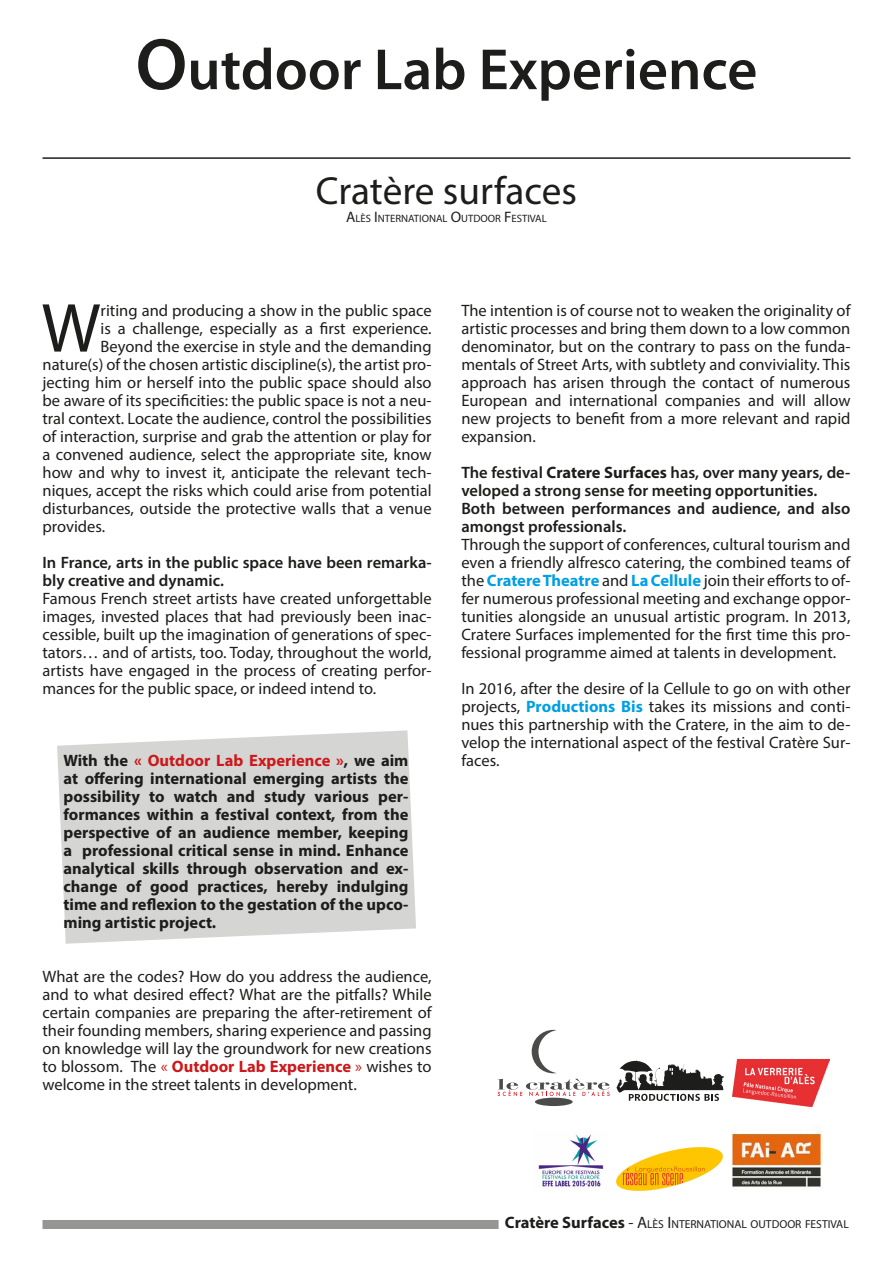
<style>
.page{position:relative;width:893px;height:1263px;background:#fff}
.page>*{position:absolute;margin:0;border:0;box-sizing:border-box;transform-origin:0 0}
.compositeur{font:69.9px "Myriad Pro";color:#1d1d1b}
.titre{font:600 58.5px "Myriad Pro";color:#1d1d1b}
.sous_titre{font:39.3px "Myriad Pro";color:#1d1d1b}
.compositeur-2{font:16.5px/18px "Myriad Pro";color:#1d1d1b;text-align:justify}
.compositeur-3{font:700 16.5px/18px "Myriad Pro";color:#1d1d1b;text-align:justify}
.compositeur-4{font:600 16.5px/18px "Myriad Pro";color:#1d1d1b}
.t1{font:11.55px "Myriad Pro";color:#1d1d1b}
.sous_titre-2{font:10.65px "Myriad Pro";color:#1d1d1b}
.s1{font-size:73.5px}
.s2{font-size:15.15px}
.s3{color:#cd171a}
.s4{font-weight:700;color:#cd171a}
.s5{font-weight:700}
.s6{font-weight:700;color:#009fe3}
.s7{font-weight:700;font-size:16.5px}
.s8{font-size:16.5px}
</style>
<div class="page">
<svg style="left:57px;top:730px;width:359px;height:214px;background:#d8d8d8"></svg>
<div style="left:43px;top:1220px;width:456px;height:9px;background:#959594"></div>
<hr style="left:43px;top:157px;width:807px;height:2px;background:#1d1d1b">
<svg style="left:617px;top:1060px;width:107px;height:41px"></svg>
<svg style="left:532px;top:1030px;width:25px;height:43px"></svg>
<div style="left:535px;top:1098px;width:38px;height:8px;background:#4b4b4a;border-radius:50%"></div>
<svg style="left:497px;top:1079px;width:113px;height:17px"></svg>
<img style="left:617px;top:1147px;width:105px;height:43px">
<img style="left:731px;top:1127px;width:91px;height:61px">
<img style="left:538px;top:1134px;width:66px;height:53px">
<img style="left:733px;top:1060px;width:96px;height:46px">
<p class="titre" style="left:136px;top:32px;width:623px"><span class="s1">O</span>utdoor Lab Experience</p>
<p class="sous_titre" style="left:316px;top:166px;width:263px">Cratère surfaces</p>
<p class="sous_titre-2" style="left:346px;top:212px;width:202px"><span class="s2">A</span>LÈS <span class="s2">I</span>NTERNATIONAL <span class="s2">O</span>UTDOOR <span class="s2">F</span> ESTIVAL</p>
<p class="compositeur" style="left:41px;top:285px;width:61px">W</p>
<p class="compositeur-2" style="left:101px;top:301px;width:332px">riting and producing a show in the public space</p>
<p class="compositeur-2" style="left:101px;top:319px;width:332px">is a challenge, especially as a first experience.</p>
<p class="compositeur-2" style="left:101px;top:337px;width:332px">Beyond the exercise in style and the demanding</p>
<p class="compositeur-2" style="left:43px;top:355px;width:391px">nature(s) of the chosen artistic discipline(s), the artist pro-</p>
<p class="compositeur-2" style="left:43px;top:373px;width:391px">jecting him or herself into the public space should also</p>
<p class="compositeur-2" style="left:43px;top:391px;width:391px">be aware of its specificities: the public space is not a neu-</p>
<p class="compositeur-2" style="left:43px;top:409px;width:391px">tral context. Locate the audience, control the possibilities</p>
<p class="compositeur-2" style="left:43px;top:427px;width:391px">of interaction, surprise and grab the attention or play for</p>
<p class="compositeur-2" style="left:43px;top:445px;width:391px">a convened audience, select the appropriate site, know</p>
<p class="compositeur-2" style="left:43px;top:463px;width:391px">how and why to invest it, anticipate the relevant tech-</p>
<p class="compositeur-2" style="left:43px;top:481px;width:391px">niques, accept the risks which could arise from potential</p>
<p class="compositeur-2" style="left:43px;top:499px;width:391px">disturbances, outside the protective walls that a venue</p>
<p class="compositeur-2" style="left:43px;top:517px;width:64px">provides.</p>
<p class="compositeur-4" style="left:43px;top:553px;width:391px">In France, arts in the public space have been remarka&shy;bly creative and dynamic.</p>
<p class="compositeur-2" style="left:43px;top:589px;width:391px">Famous French street artists have created unforgettable images, invested places that had previously been inac&shy;cessible, built up the imagination of generations of spec&shy;tators… and of artists, too. Today, throughout the world, artists have engaged in the process of creating perfor&shy;mances for the public space, or indeed intend to.</p>
<p class="compositeur-3" style="left:64px;top:750px;width:346px">With the <span class="s3">« Outdoor Lab Experience »</span>, we aim at offering international emerging artists the possibility to watch and study various per&shy;formances within a festival context, from the perspective of an audience member, keeping a professional critical sense in mind. Enhance analytical skills through observation and ex&shy;change of good practices, hereby indulging time and reflexion to the gestation of the upco&shy;ming artistic project.</p>
<p class="compositeur-2" style="left:43px;top:967px;width:391px">What are the codes? How do you address the audience, and to what desired effect? What are the pitfalls? While certain companies are preparing the after-retirement of their founding members, sharing experience and passing on knowledge will lay the groundwork for new creations to blossom. The <span class="s3">«</span> <span class="s4">Outdoor Lab Experience</span> <span class="s3">»</span> wishes to welcome in the street talents in development.</p>
<p class="compositeur-2" style="left:461px;top:301px;width:391px">The intention is of course not to weaken the originality of artistic processes and bring them down to a low common denominator, but on the contrary to pass on the funda&shy;mentals of Street Arts, with subtlety and conviviality. This approach has arisen through the contact of numerous European and international companies and will allow new projects to benefit from a more relevant and rapid expansion.</p>
<p class="compositeur-4" style="left:461px;top:463px;width:391px">The festival <span class="s5">Cratere Surfaces</span> has, over many years, de&shy;veloped a strong sense for meeting opportunities.</p>
<p class="compositeur-4" style="left:461px;top:499px;width:391px">Both between performances and audience, and also amongst professionals.</p>
<p class="compositeur-2" style="left:461px;top:535px;width:391px">Through the support of conferences, cultural tourism and even a friendly alfresco catering, the combined teams of the <span class="s6">Cratere Theatre</span> and <span class="s6">La Cellule</span> join their efforts to of&shy;fer numerous professional meeting and exchange oppor&shy;tunities alongside an unusual artistic program. In 2013, Cratere Surfaces implemented for the first time this pro&shy;fessional programme aimed at talents in development.</p>
<p class="compositeur-2" style="left:461px;top:679px;width:391px">In 2016, after the desire of la Cellule to go on with other projects, <span class="s6">Productions Bis</span> takes its missions and conti&shy;nues this partnership with the Cratere, in the aim to de&shy;velop the international aspect of the festival Cratère Sur&shy;faces.</p>
<p class="t1" style="left:505px;top:1217px;width:345px"><span class="s7">Cratère Surfaces</span> <span class="s8">-</span> <span class="s8">A</span>LÈS <span class="s8">I</span>NTERNATIONAL OUTDOOR FESTIVAL</p>
</div>
